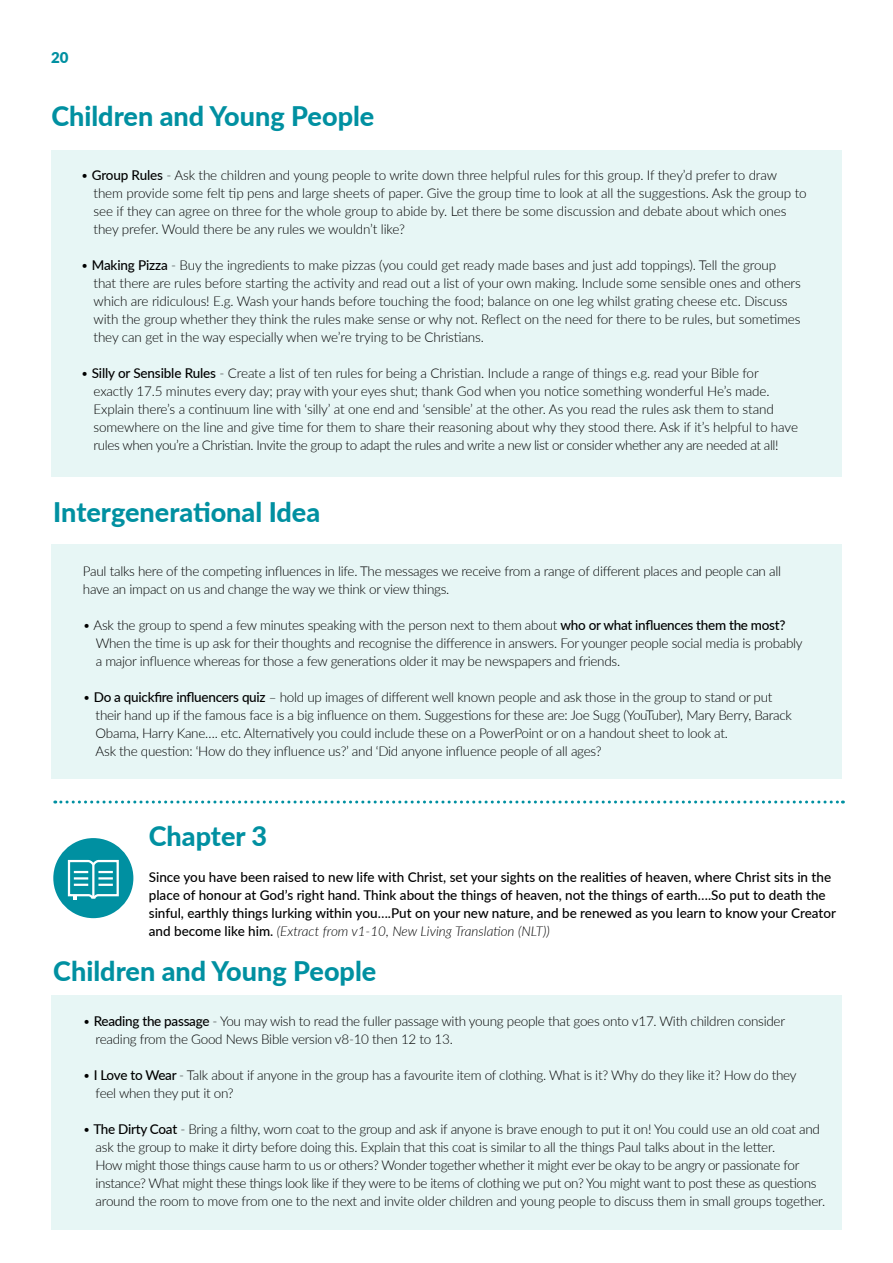
<style>
.page{position:relative;width:893px;height:1263px;background:#fff}
.page>*{position:absolute;margin:0;border:0;box-sizing:border-box;transform-origin:0 0}
.t1{font:800 27px "Lato";color:#0090a1}
.t2{font:900 15px "Lato";color:#0090a1}
.t3{font:300 13.5px/18px "Lato";letter-spacing:-.02em;color:#000}
.t4{font:500 13.5px/18px "Lato";color:#000}
.s1{font-weight:500}
.s2{font-weight:300;font-style:italic}
</style>
<div class="page">
<div style="left:51px;top:151px;width:791px;height:326px;background:#e7f6f5"></div>
<div style="left:51px;top:544px;width:791px;height:235px;background:#e7f6f5"></div>
<div style="left:51px;top:995px;width:791px;height:235px;background:#e7f6f5"></div>
<svg style="left:55px;top:800px;width:788px;height:3px"></svg>
<div style="left:53px;top:838px;width:80px;height:80px;background:#0090a1;border-radius:50%"></div>
<svg style="left:67px;top:859px;width:52px;height:41px"></svg>
<p class="t2" style="left:51px;top:46px;width:19px">20</p>
<h1 class="t1" style="left:51px;top:96px;width:325px">Children and Young People</h1>
<p class="t3" style="left:94px;top:166px;width:715px;text-indent:-13px">• <span class="s1">Group Rules</span> - Ask the children and young people to write down three helpful rules for this group. If they’d prefer to draw them provide some felt tip pens and large sheets of paper. Give the group time to look at all the suggestions. Ask the group to see if they can agree on three for the whole group to abide by. Let there be some discussion and debate about which ones they prefer. Would there be any rules we wouldn’t like?</p>
<p class="t3" style="left:94px;top:256px;width:709px;text-indent:-13px">• <span class="s1">Making Pizza</span> - Buy the ingredients to make pizzas (you could get ready made bases and just add toppings). Tell the group that there are rules before starting the activity and read out a list of your own making. Include some sensible ones and others which are ridiculous! E.g. Wash your hands before touching the food; balance on one leg whilst grating cheese etc. Discuss with the group whether they think the rules make sense or why not. Reflect on the need for there to be rules, but sometimes they can get in the way especially when we’re trying to be Christians.</p>
<p class="t3" style="left:94px;top:364px;width:706px;text-indent:-13px">• <span class="s1">Silly or Sensible Rules</span> - Create a list of ten rules for being a Christian. Include a range of things e.g. read your Bible for exactly 17.5 minutes every day; pray with your eyes shut; thank God when you notice something wonderful He’s made.<br>Explain there’s a continuum line with ‘silly’ at one end and ‘sensible’ at the other. As you read the rules ask them to stand somewhere on the line and give time for them to share their reasoning about why they stood there. Ask if it’s helpful to have rules when you’re a Christian. Invite the group to adapt the rules and write a new list or consider whether any are needed at all!</p>
<h1 class="t1" style="left:53px;top:492px;width:268px">Intergenerational Idea</h1>
<p class="t3" style="left:83px;top:562px;width:700px">Paul talks here of the competing influences in life. The messages we receive from a range of different places and people can all have an impact on us and change the way we think or view things.</p>
<p class="t3" style="left:96px;top:616px;width:709px;text-indent:-13px">• Ask the group to spend a few minutes speaking with the person next to them about <span class="s1">who or what influences them the most?<br></span>When the time is up ask for their thoughts and recognise the difference in answers. For younger people social media is probably a major influence whereas for those a few generations older it may be newspapers and friends.</p>
<p class="t3" style="left:96px;top:688px;width:698px;text-indent:-13px">• <span class="s1">Do a quickfire influencers quiz</span> – hold up images of different well known people and ask those in the group to stand or put their hand up if the famous face is a big influence on them. Suggestions for these are: Joe Sugg (YouTuber), Mary Berry, Barack Obama, Harry Kane…. etc. Alternatively you could include these on a PowerPoint or on a handout sheet to look at.<br>Ask the question: ‘How do they influence us?’ and ‘Did anyone influence people of all ages?</p>
<h1 class="t1" style="left:149px;top:816px;width:120px">Chapter 3</h1>
<p class="t4" style="left:149px;top:868px;width:689px">Since you have been raised to new life with Christ, set your sights on the realities of heaven, where Christ sits in the place of honour at God’s right hand. Think about the things of heaven, not the things of earth….So put to death the sinful, earthly things lurking within you….Put on your new nature, and be renewed as you learn to know your Creator and become like him. <span class="s2">(Extract from v1-10, New Living Translation (NLT))</span></p>
<h1 class="t1" style="left:53px;top:951px;width:325px">Children and Young People</h1>
<p class="t3" style="left:96px;top:1012px;width:691px;text-indent:-13px">• <span class="s1">Reading the passage</span> - You may wish to read the fuller passage with young people that goes onto v17. With children consider reading from the Good News Bible version v8-10 then 12 to 13.</p>
<p class="t3" style="left:96px;top:1066px;width:702px;text-indent:-13px">• <span class="s1">I Love to Wear</span> - Talk about if anyone in the group has a favourite item of clothing. What is it? Why do they like it? How do they feel when they put it on?</p>
<p class="t3" style="left:96px;top:1120px;width:731px;text-indent:-13px">• <span class="s1">The Dirty Coat</span> - Bring a filthy, worn coat to the group and ask if anyone is brave enough to put it on! You could use an old coat and ask the group to make it dirty before doing this. Explain that this coat is similar to all the things Paul talks about in the letter.<br>How might those things cause harm to us or others? Wonder together whether it might ever be okay to be angry or passionate for instance? What might these things look like if they were to be items of clothing we put on? You might want to post these as questions around the room to move from one to the next and invite older children and young people to discuss them in small groups together.</p>
</div>
